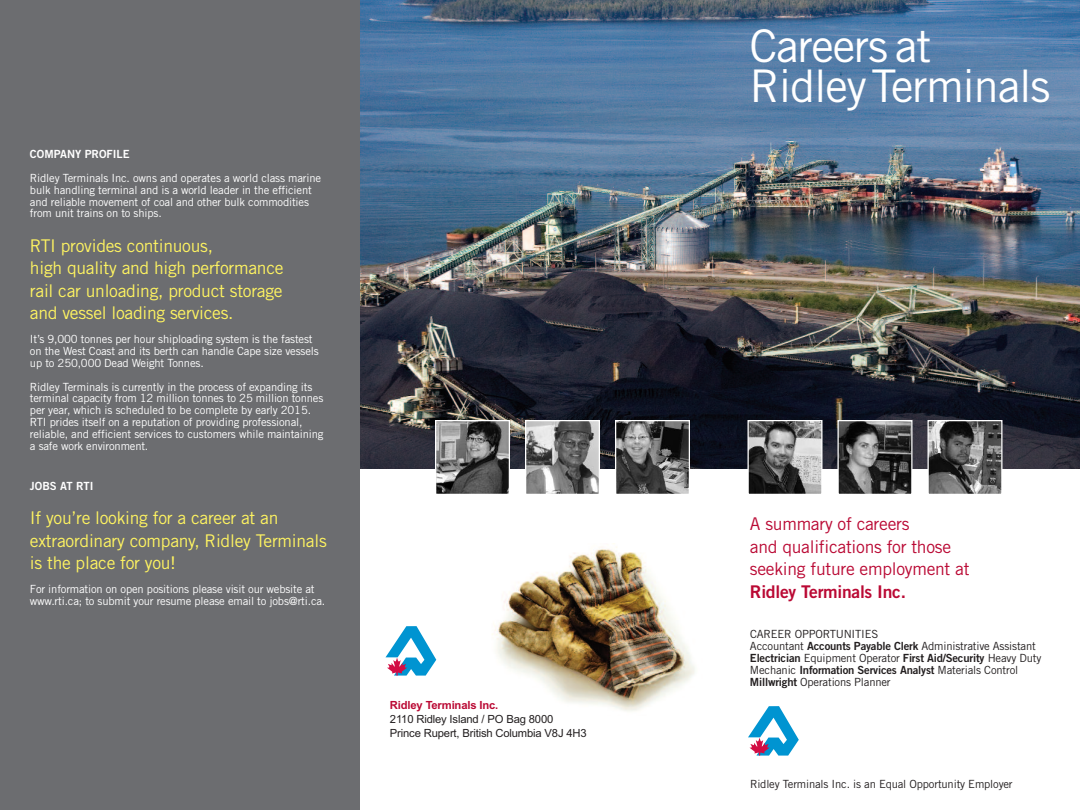
<style>
.page{position:relative;width:1080px;height:810px;background:#fff}
.page>*{position:absolute;margin:0;border:0;box-sizing:border-box;transform-origin:0 0}
.t1{font:45px/40px "Trade Gothic";letter-spacing:-.025em;color:#fff}
.t2{font:17.5px/22.5px "Trade Gothic";letter-spacing:-.015em;color:#fff461}
.t3{font:17.5px/22.5px "Trade Gothic";letter-spacing:-.015em;color:#ba0934}
.t4{font:17.5px "Trade Gothic Bold Two";letter-spacing:-.015em;color:#ba0934}
.t5{font:11.25px/11.9px "Trade Gothic";letter-spacing:-.015em;color:#fff}
.t6{font:11.25px/11.9px "Trade Gothic";letter-spacing:-.015em;color:#231f20}
.t7{font:11.25px/11.9px "Trade Gothic Bold Two";letter-spacing:-.015em;color:#231f20}
.t8{font:11.25px/13.8px "Arial";letter-spacing:-.015em;color:#231f20}
.t9{font:11.25px "Trade Gothic Bold Two";color:#fff}
.t10{font:700 11.25px "Arial";letter-spacing:-.015em;color:#ba0934}
.s1{font-family:"Trade Gothic Bold Two"}
.s2{font-family:"Trade Gothic"}
</style>
<div class="page">
<img style="left:492px;top:547px;width:203px;height:164px">
<img style="left:360px;top:0;width:720px;height:469px">
<div style="left:0;top:0;width:360px;height:810px;background:#6c6d70"></div>
<img style="left:750px;top:422px;width:70px;height:71px">
<div style="left:748px;top:420px;width:74px;height:75px;border:1px solid #fff"></div>
<img style="left:840px;top:422px;width:70px;height:71px">
<div style="left:838px;top:420px;width:74px;height:75px;border:1px solid #fff"></div>
<img style="left:930px;top:422px;width:70px;height:71px">
<div style="left:928px;top:420px;width:74px;height:75px;border:1px solid #fff"></div>
<img style="left:437px;top:422px;width:71px;height:71px">
<div style="left:435px;top:420px;width:75px;height:75px;border:1px solid #fff"></div>
<img style="left:527px;top:422px;width:71px;height:71px">
<div style="left:525px;top:420px;width:75px;height:75px;border:1px solid #fff"></div>
<img style="left:617px;top:422px;width:71px;height:71px">
<div style="left:615px;top:420px;width:75px;height:75px;border:1px solid #fff"></div>
<svg style="left:748px;top:706px;width:51px;height:50px"></svg>
<svg style="left:386px;top:626px;width:50px;height:50px"></svg>
<p class="t9" style="left:30px;top:150px;width:101px">COMPANY PROFILE</p>
<p class="t5" style="left:30px;top:173px;width:293px">Ridley Terminals Inc. owns and operates a world class marine bulk handling terminal and is a world leader in the efficient and reliable movement of coal and other bulk commodities from unit trains on to ships.</p>
<h2 class="t2" style="left:30px;top:236px;width:255px">RTI provides continuous,<br>high quality and high performance rail car unloading, product storage and vessel loading services.</h2>
<p class="t5" style="left:30px;top:334px;width:290px">It’s 9,000 tonnes per hour shiploading system is the fastest on the West Coast and its berth can handle Cape size vessels up to 250,000 Dead Weight Tonnes.</p>
<p class="t5" style="left:30px;top:382px;width:295px">Ridley Terminals is currently in the process of expanding its terminal capacity from 12 million tonnes to 25 million tonnes per year, which is scheduled to be complete by early 2015.<br>RTI prides itself on a reputation of providing professional, reliable, and efficient services to customers while maintaining a safe work environment.</p>
<p class="t9" style="left:30px;top:482px;width:65px">JOBS AT RTI</p>
<h2 class="t2" style="left:30px;top:508px;width:298px">If you’re looking for a career at an extraordinary company, Ridley Terminals is the place for you!</h2>
<p class="t5" style="left:30px;top:584px;width:297px">For information on open positions please visit our website at www.rti.ca; to submit your resume please email to jobs@rti.ca.</p>
<p class="t10" style="left:390px;top:699px;width:110px">Ridley Terminals Inc.</p>
<p class="t8" style="left:390px;top:712px;width:198px">2110 Ridley Island / PO Bag 8000<br>Prince Rupert, British Columbia V8J 4H3</p>
<h1 class="t1" style="left:750px;top:31px;width:302px">Careers at<br>RidleyTerminals</h1>
<h2 class="t3" style="left:750px;top:514px;width:221px">A summary of careers<br>and qualifications for those seeking future employment at</h2>
<h2 class="t4" style="left:750px;top:585px;width:158px">Ridley Terminals Inc.</h2>
<p class="t6" style="left:750px;top:629px;width:287px">CAREER OPPORTUNITIES<br>Accountant <span class="s1">Accounts Payable Clerk</span> Administrative Assistant</p>
<p class="t7" style="left:750px;top:653px;width:293px">Electrician <span class="s2">Equipment Operator</span> First Aid/Security <span class="s2">Heavy Duty<br>Mechanic</span> Information Services Analyst <span class="s2">Materials Control</span></p>
<p class="t6" style="left:750px;top:677px;width:142px"><span class="s1">Millwright</span> Operations Planner</p>
<p class="t6" style="left:750px;top:779px;width:264px">Ridley Terminals Inc. is an Equal Opportunity Employer</p>
</div>
